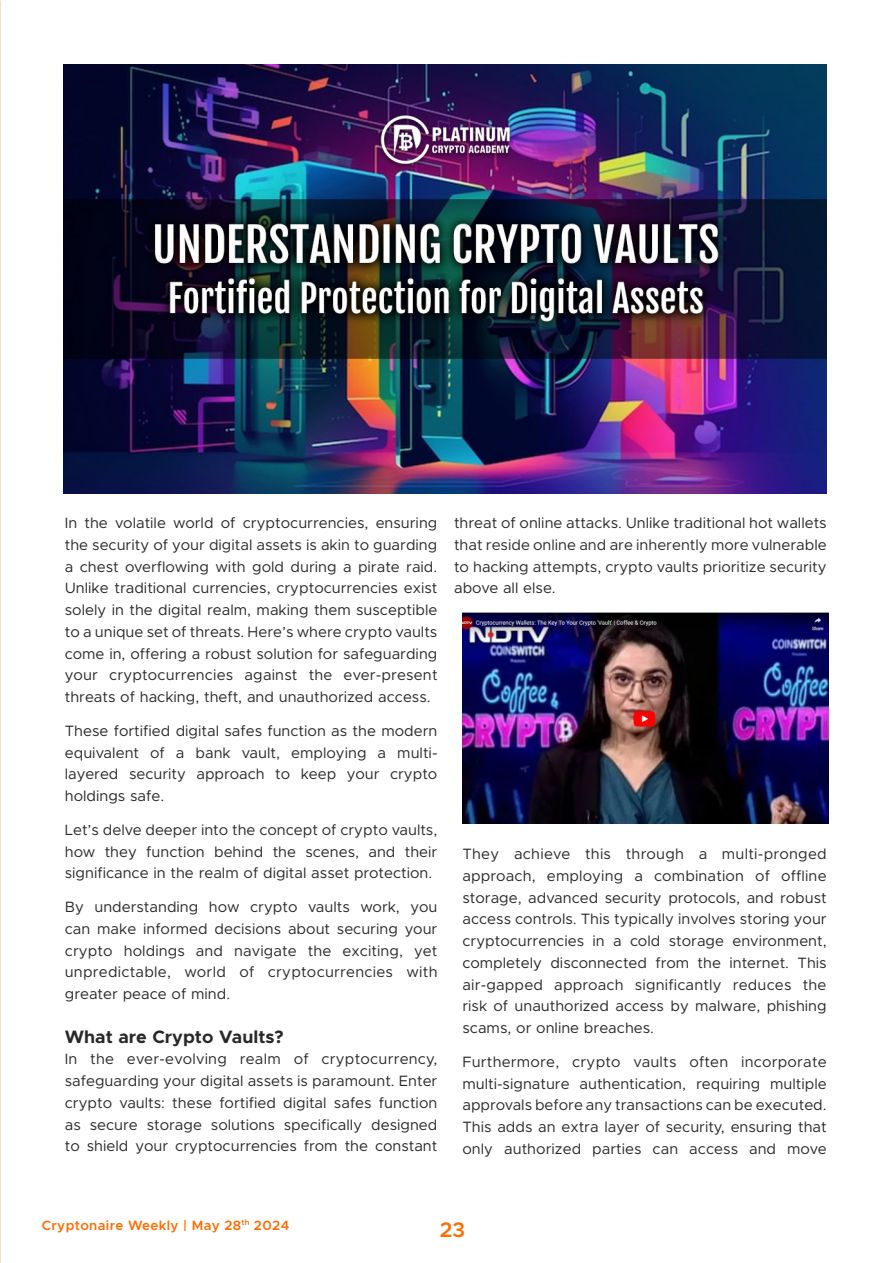
<style>
.page{position:relative;width:893px;height:1263px;background:#fff}
.page>*{position:absolute;margin:0;border:0;box-sizing:border-box;transform-origin:0 0}
.t1{font:600 21px "Metropolis";color:#ff6c00}
.Body_paragraph{font:700 18px "Metropolis";color:#272928}
.Body_paragraph-2{font:15px/21.8px "Metropolis";color:#272928;text-align:justify}
.t2{font:600 13.5px "Metropolis";letter-spacing:.025em;color:#ff6c00}
</style>
<div class="page">
<img style="left:63px;top:65px;width:764px;height:429px">
<img style="left:462px;top:613px;width:366px;height:210px">
<p class="Body_paragraph-2" style="left:65px;top:512px;width:374px">In the volatile world of cryptocurrencies, ensuring the security of your digital assets is akin to guarding a chest overflowing with gold during a pirate raid.<br>Unlike traditional currencies, cryptocurrencies exist solely in the digital realm, making them susceptible to a unique set of threats. Here’s where crypto vaults come in, offering a robust solution for safeguarding your cryptocurrencies against the ever-present threats of hacking, theft, and unauthorized access.</p>
<p class="Body_paragraph-2" style="left:65px;top:720px;width:374px">These fortified digital safes function as the modern equivalent of a bank vault, employing a multi&shy;layered security approach to keep your crypto holdings safe.</p>
<p class="Body_paragraph-2" style="left:65px;top:819px;width:374px">Let’s delve deeper into the concept of crypto vaults, how they function behind the scenes, and their significance in the realm of digital asset protection.</p>
<p class="Body_paragraph-2" style="left:65px;top:896px;width:374px">By understanding how crypto vaults work, you can make informed decisions about securing your crypto holdings and navigate the exciting, yet unpredictable, world of cryptocurrencies with greater peace of mind.</p>
<p class="Body_paragraph" style="left:65px;top:1025px;width:220px">What are Crypto Vaults?</p>
<p class="Body_paragraph-2" style="left:65px;top:1048px;width:374px">In the ever-evolving realm of cryptocurrency, safeguarding your digital assets is paramount. Enter crypto vaults: these fortified digital safes function as secure storage solutions specifically designed to shield your cryptocurrencies from the constant</p>
<p class="Body_paragraph-2" style="left:454px;top:512px;width:374px">threat of online attacks. Unlike traditional hot wallets that reside online and are inherently more vulnerable to hacking attempts, crypto vaults prioritize security above all else.</p>
<p class="Body_paragraph-2" style="left:462px;top:843px;width:366px">They achieve this through a multi-pronged approach, employing a combination of offline storage, advanced security protocols, and robust access controls. This typically involves storing your cryptocurrencies in a cold storage environment, completely disconnected from the internet. This air-gapped approach significantly reduces the risk of unauthorized access by malware, phishing scams, or online breaches.</p>
<p class="Body_paragraph-2" style="left:462px;top:1051px;width:366px">Furthermore, crypto vaults often incorporate multi-signature authentication, requiring multiple approvals before any transactions can be executed.<br>This adds an extra layer of security, ensuring that only authorized parties can access and move</p>
<p class="t2" style="left:42px;top:1217px;width:249px">Cryptonaire Weekly | May 28<sup>th</sup> 2024</p>
<h1 class="t1" style="left:440px;top:1216px;width:27px">23</h1>
</div>
